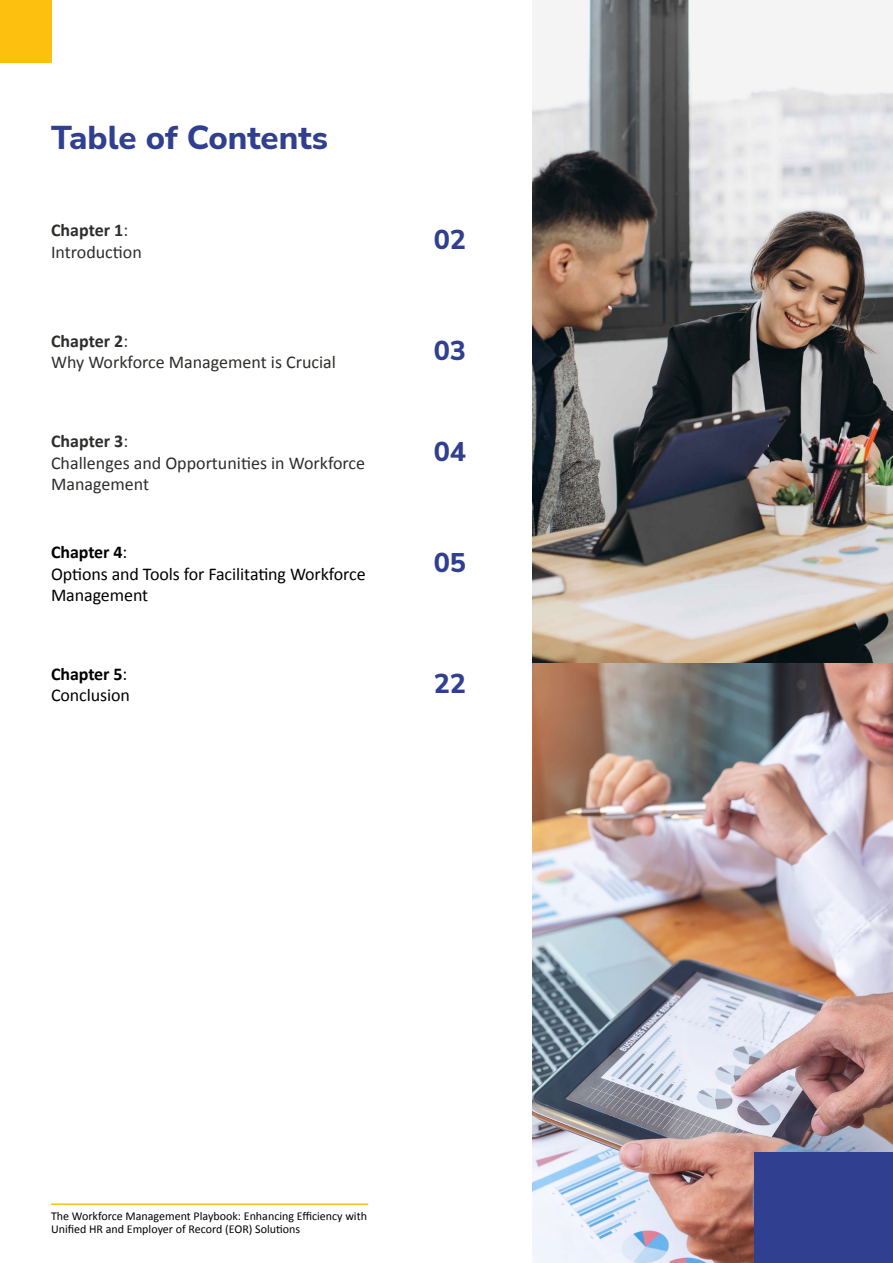
<style>
.page{position:relative;width:893px;height:1263px;background:#fff}
.page>*{position:absolute;margin:0;border:0;box-sizing:border-box;transform-origin:0 0}
.t1{font:800 33px "Nunito Sans";color:#303f8f}
.t2{font:800 27px "Nunito Sans";color:#303f8f}
.t3{font:18px/21.6px "Calibri";color:#2d2d2c}
.t4{font:18px/21.6px "Calibri";letter-spacing:-.005em;color:#000}
.t5{font:12px/13.5px "Calibri";color:#000}
.s1{font-weight:700}
</style>
<div class="page">
<img style="left:533px;top:0;width:360px;height:1263px">
<div style="left:754px;top:1152px;width:139px;height:111px;background:#303f8f"></div>
<hr style="left:51px;top:1203px;width:317px;height:2px;background:#fec00f">
<div style="left:0;top:0;width:51px;height:62px;background:#fec00f"></div>
<h1 class="t1" style="left:51px;top:114px;width:278px">Table of Contents</h1>
<p class="t3" style="left:51px;top:219px;width:92px"><span class="s1">Chapter 1</span>:<br>Introduction</p>
<p class="t3" style="left:51px;top:330px;width:286px"><span class="s1">Chapter 2</span>:<br>Why Workforce Management is Crucial</p>
<p class="t3" style="left:51px;top:430px;width:316px"><span class="s1">Chapter 3</span>:<br>Challenges and Opportunities in Workforce<br>Management</p>
<p class="t4" style="left:51px;top:541px;width:316px"><span class="s1">Chapter 4</span>:<br>Options and Tools for Facilitating Workforce<br>Management</p>
<p class="t4" style="left:51px;top:662px;width:81px"><span class="s1">Chapter 5</span>:<br>Conclusion</p>
<h2 class="t2" style="left:434px;top:221px;width:34px">02</h2>
<h2 class="t2" style="left:434px;top:332px;width:34px">03</h2>
<h2 class="t2" style="left:434px;top:432px;width:34px">04</h2>
<h2 class="t2" style="left:434px;top:543px;width:34px">05</h2>
<h2 class="t2" style="left:434px;top:665px;width:34px">22</h2>
<p class="t5" style="left:51px;top:1209px;width:317px">The Workforce Management Playbook: Enhancing Efficiency with<br>Unified HR and Employer of Record (EOR) Solutions</p>
</div>
